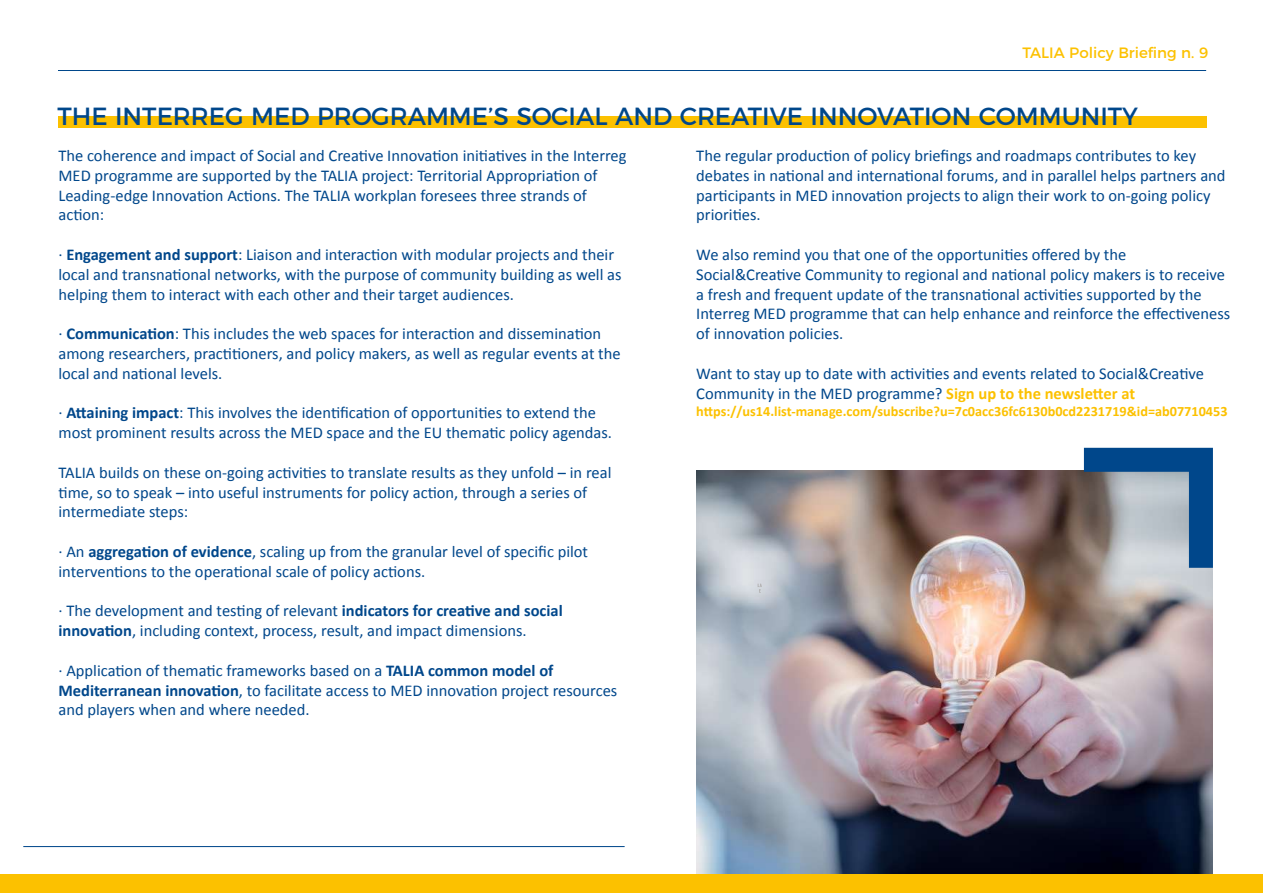
<style>
.page{position:relative;width:1263px;height:893px;background:#fff}
.page>*{position:absolute;margin:0;border:0;box-sizing:border-box;transform-origin:0 0}
.t1{font:24.75px "Montserrat";color:#00478b}
.t2{font:16.5px/19.8px "Calibri";color:#00478b}
.t3{font:15px "Montserrat";color:#fcc100}
.t4{font:700 14.25px "Calibri";color:#fcc100}
.s1{font-weight:700}
.s2{font-weight:700;color:#fcc100}
</style>
<div class="page">
<img style="left:697px;top:470px;width:516px;height:405px">
<div style="left:0;top:875px;width:1263px;height:18px;background:#fcc100"></div>
<hr style="left:58px;top:70px;width:1148px;height:1px;background:#00478b">
<svg style="left:758px;top:584px;width:4px;height:8px"></svg>
<svg style="left:1084px;top:448px;width:129px;height:120px;background:#6f89a2"></svg>
<div style="left:59px;top:116px;width:1148px;height:11px;background:#fcc100"></div>
<hr style="left:23px;top:846px;width:602px;height:1px;background:#00478b">
<p class="t3" style="left:1022px;top:41px;width:187px">TALIA Policy Briefing n. 9</p>
<h1 class="t1" style="left:57px;top:96px;width:1082px">THE INTERREG MED PROGRAMME’S SOCIAL AND CREATIVE INNOVATION COMMUNITY</h1>
<p class="t2" style="left:59px;top:145px;width:570px">The coherence and impact of Social and Creative Innovation initiatives in the Interreg MED programme are supported by the TALIA project: Territorial Appropriation of Leading-edge Innovation Actions. The TALIA workplan foresees three strands of action:</p>
<p class="t2" style="left:59px;top:244px;width:564px">· <span class="s1">Engagement and support</span>: Liaison and interaction with modular projects and their local and transnational networks, with the purpose of community building as well as helping them to interact with each other and their target audiences.</p>
<p class="t2" style="left:59px;top:323px;width:564px">· <span class="s1">Communication</span>: This includes the web spaces for interaction and dissemination among researchers, practitioners, and policy makers, as well as regular events at the local and national levels.</p>
<p class="t2" style="left:59px;top:402px;width:555px">· <span class="s1">Attaining impact</span>: This involves the identification of opportunities to extend the most prominent results across the MED space and the EU thematic policy agendas.</p>
<p class="t2" style="left:59px;top:462px;width:554px">TALIA builds on these on-going activities to translate results as they unfold – in real time, so to speak – into useful instruments for policy action, through a series of intermediate steps:</p>
<p class="t2" style="left:59px;top:541px;width:531px">· An <span class="s1">aggregation of evidence</span>, scaling up from the granular level of specific pilot interventions to the operational scale of policy actions.</p>
<p class="t2" style="left:59px;top:600px;width:506px">· The development and testing of relevant <span class="s1">indicators for creative and social innovation</span>, including context, process, result, and impact dimensions.</p>
<p class="t2" style="left:59px;top:660px;width:560px">· Application of thematic frameworks based on a <span class="s1">TALIA common model of<br>Mediterranean innovation</span>, to facilitate access to MED innovation project resources and players when and where needed.</p>
<p class="t2" style="left:696px;top:145px;width:531px">The regular production of policy briefings and roadmaps contributes to key debates in national and international forums, and in parallel helps partners and participants in MED innovation projects to align their work to on-going policy priorities.</p>
<p class="t2" style="left:696px;top:244px;width:535px">We also remind you that one of the opportunities offered by the Social&amp;Creative Community to regional and national policy makers is to receive a fresh and frequent update of the transnational activities supported by the Interreg MED programme that can help enhance and reinforce the effectiveness of innovation policies.</p>
<p class="t2" style="left:696px;top:363px;width:509px">Want to stay up to date with activities and events related to Social&amp;Creative<br>Community in the MED programme? <span class="s2">Sign up to the newsletter at</span></p>
<p class="t4" style="left:696px;top:401px;width:533px">https://us14.list-manage.com/subscribe?u=7c0acc36fc6130b0cd2231719&amp;id=ab07710453</p>
</div>
